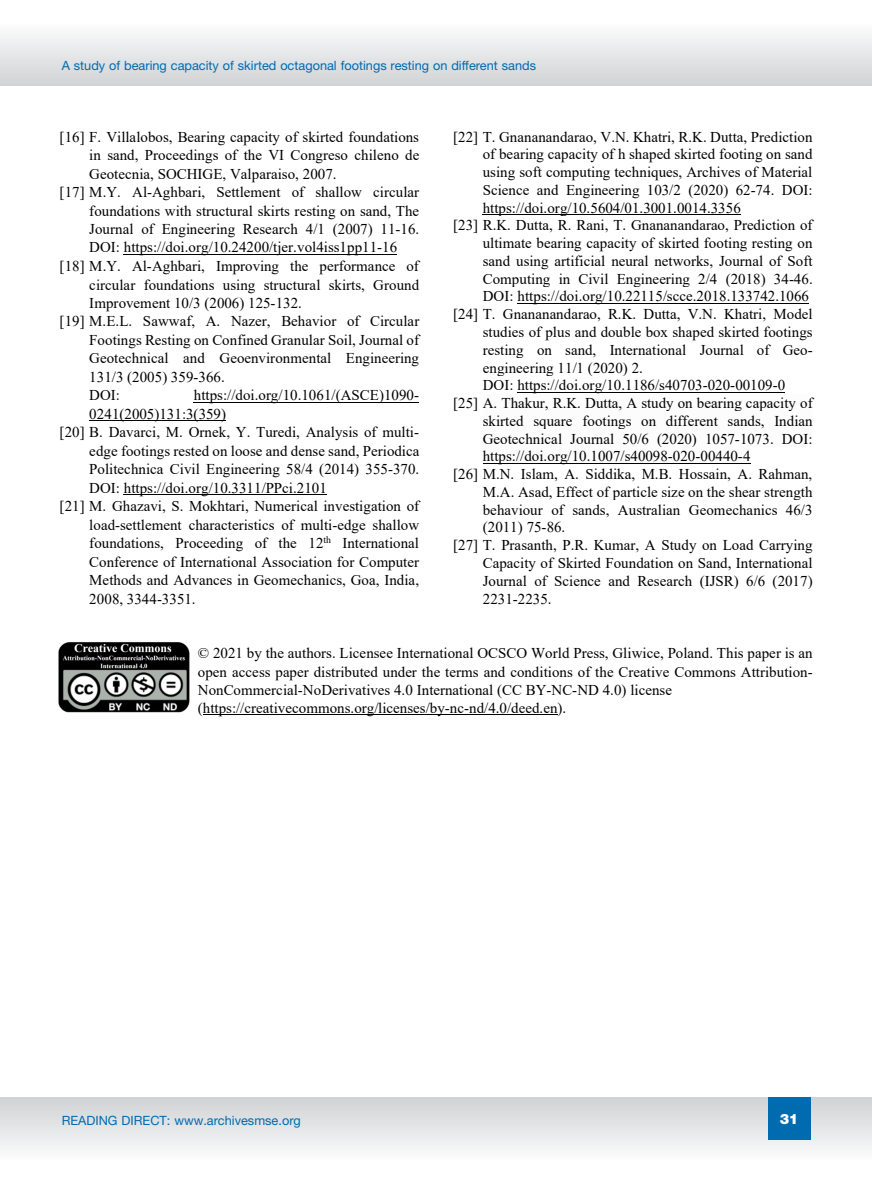
<style>
.page{position:relative;width:872px;height:1191px;background:#fff}
.page>*{position:absolute;margin:0;border:0;box-sizing:border-box;transform-origin:0 0}
.t1{font:15px/18.1px "Times New Roman";letter-spacing:.005em;color:#000}
.t2{font:900 14.25px "Helvetica Neue LT Pro";color:#fff}
.t3{font:12.75px "Helvetica Neue LT Pro";color:#006baf}
</style>
<div class="page">
<svg style="left:0;top:35px;width:872px;height:50px"></svg>
<svg style="left:0;top:1097px;width:872px;height:52px"></svg>
<div style="left:767px;top:1097px;width:43px;height:43px;background:#006baf"></div>
<hr style="left:124px;top:254px;width:273px;height:1px;background:#000">
<hr style="left:194px;top:402px;width:225px;height:1px;background:#000">
<hr style="left:89px;top:420px;width:137px;height:1px;background:#000">
<hr style="left:124px;top:494px;width:203px;height:1px;background:#000">
<hr style="left:483px;top:214px;width:258px;height:1px;background:#000">
<hr style="left:517px;top:303px;width:292px;height:1px;background:#000">
<hr style="left:517px;top:392px;width:268px;height:1px;background:#000">
<hr style="left:483px;top:463px;width:267px;height:1px;background:#000">
<hr style="left:203px;top:714px;width:354px;height:1px;background:#000">
<img style="left:59px;top:642px;width:130px;height:70px">
<p class="t3" style="left:62px;top:57px;width:476px">A study of bearing capacity of skirted octagonal footings resting on different sands</p>
<p class="t1" style="left:60px;top:127px;width:361px">[16] F. Villalobos, Bearing capacity of skirted foundations</p>
<p class="t1" style="left:89px;top:145px;width:331px">in sand, Proceedings of the VI Congreso chileno de</p>
<p class="t1" style="left:89px;top:164px;width:249px">Geotecnia, SOCHIGE, Valparaiso, 2007.</p>
<p class="t1" style="left:60px;top:183px;width:361px">[17] M.Y. Al-Aghbari, Settlement of shallow circular</p>
<p class="t1" style="left:89px;top:201px;width:331px">foundations with structural skirts resting on sand, The</p>
<p class="t1" style="left:89px;top:219px;width:331px">Journal of Engineering Research 4/1 (2007) 11-16.</p>
<p class="t1" style="left:89px;top:238px;width:309px">DOI: https://doi.org/10.24200/tjer.vol4iss1pp11-16</p>
<p class="t1" style="left:60px;top:256px;width:361px">[18] M.Y. Al-Aghbari, Improving the performance of</p>
<p class="t1" style="left:89px;top:275px;width:331px">circular foundations using structural skirts, Ground</p>
<p class="t1" style="left:89px;top:293px;width:214px">Improvement 10/3 (2006) 125-132.</p>
<p class="t1" style="left:60px;top:312px;width:361px">[19] M.E.L. Sawwaf, A. Nazer, Behavior of Circular</p>
<p class="t1" style="left:89px;top:330px;width:331px">Footings Resting on Confined Granular Soil, Journal of</p>
<p class="t1" style="left:89px;top:349px;width:331px">Geotechnical and Geoenvironmental Engineering</p>
<p class="t1" style="left:89px;top:367px;width:137px">131/3 (2005) 359-366.</p>
<p class="t1" style="left:89px;top:386px;width:32px">DOI:</p>
<p class="t1" style="left:194px;top:386px;width:227px">https://doi.org/10.1061/(ASCE)1090-</p>
<p class="t1" style="left:89px;top:404px;width:138px">0241(2005)131:3(359)</p>
<p class="t1" style="left:60px;top:423px;width:361px">[20] B. Davarci, M. Ornek, Y. Turedi, Analysis of multi-</p>
<p class="t1" style="left:89px;top:441px;width:331px">edge footings rested on loose and dense sand, Periodica</p>
<p class="t1" style="left:89px;top:460px;width:331px">Politechnica Civil Engineering 58/4 (2014) 355-370.</p>
<p class="t1" style="left:89px;top:478px;width:239px">DOI: https://doi.org/10.3311/PPci.2101</p>
<p class="t1" style="left:60px;top:496px;width:361px">[21] M. Ghazavi, S. Mokhtari, Numerical investigation of</p>
<p class="t1" style="left:89px;top:515px;width:331px">load-settlement characteristics of multi-edge shallow</p>
<p class="t1" style="left:89px;top:533px;width:331px">foundations, Proceeding of the 12<sup>th</sup> International</p>
<p class="t1" style="left:89px;top:552px;width:331px">Conference of International Association for Computer</p>
<p class="t1" style="left:89px;top:570px;width:331px">Methods and Advances in Geomechanics, Goa, India,</p>
<p class="t1" style="left:89px;top:589px;width:108px">2008, 3344-3351.</p>
<p class="t1" style="left:453px;top:127px;width:361px">[22] T. Gnananandarao, V.N. Khatri, R.K. Dutta, Prediction</p>
<p class="t1" style="left:483px;top:145px;width:331px">of bearing capacity of h shaped skirted footing on sand</p>
<p class="t1" style="left:483px;top:163px;width:331px">using soft computing techniques, Archives of Material</p>
<p class="t1" style="left:483px;top:180px;width:331px">Science and Engineering 103/2 (2020) 62-74. DOI:</p>
<p class="t1" style="left:483px;top:198px;width:259px">https://doi.org/10.5604/01.3001.0014.3356</p>
<p class="t1" style="left:453px;top:216px;width:361px">[23] R.K. Dutta, R. Rani, T. Gnananandarao, Prediction of</p>
<p class="t1" style="left:483px;top:233px;width:331px">ultimate bearing capacity of skirted footing resting on</p>
<p class="t1" style="left:483px;top:251px;width:331px">sand using artificial neural networks, Journal of Soft</p>
<p class="t1" style="left:483px;top:269px;width:331px">Computing in Civil Engineering 2/4 (2018) 34-46.</p>
<p class="t1" style="left:483px;top:287px;width:328px">DOI: https://doi.org/10.22115/scce.2018.133742.1066</p>
<p class="t1" style="left:453px;top:305px;width:361px">[24] T. Gnananandarao, R.K. Dutta, V.N. Khatri, Model</p>
<p class="t1" style="left:483px;top:322px;width:331px">studies of plus and double box shaped skirted footings</p>
<p class="t1" style="left:483px;top:340px;width:331px">resting on sand, International Journal of Geo-</p>
<p class="t1" style="left:483px;top:358px;width:162px">engineering 11/1 (2020) 2.</p>
<p class="t1" style="left:483px;top:375px;width:304px">DOI: https://doi.org/10.1186/s40703-020-00109-0</p>
<p class="t1" style="left:453px;top:393px;width:361px">[25] A. Thakur, R.K. Dutta, A study on bearing capacity of</p>
<p class="t1" style="left:483px;top:411px;width:331px">skirted square footings on different sands, Indian</p>
<p class="t1" style="left:483px;top:429px;width:331px">Geotechnical Journal 50/6 (2020) 1057-1073. DOI:</p>
<p class="t1" style="left:483px;top:447px;width:269px">https://doi.org/10.1007/s40098-020-00440-4</p>
<p class="t1" style="left:453px;top:464px;width:361px">[26] M.N. Islam, A. Siddika, M.B. Hossain, A. Rahman,</p>
<p class="t1" style="left:483px;top:482px;width:331px">M.A. Asad, Effect of particle size on the shear strength</p>
<p class="t1" style="left:483px;top:500px;width:331px">behaviour of sands, Australian Geomechanics 46/3</p>
<p class="t1" style="left:483px;top:518px;width:84px">(2011) 75-86.</p>
<p class="t1" style="left:453px;top:535px;width:361px">[27] T. Prasanth, P.R. Kumar, A Study on Load Carrying</p>
<p class="t1" style="left:483px;top:553px;width:331px">Capacity of Skirted Foundation on Sand, International</p>
<p class="t1" style="left:483px;top:571px;width:331px">Journal of Science and Research (IJSR) 6/6 (2017)</p>
<p class="t1" style="left:483px;top:589px;width:70px">2231-2235.</p>
<p class="t1" style="left:198px;top:644px;width:616px">© 2021 by the authors. Licensee International OCSCO World Press, Gliwice, Poland. This paper is an open access paper distributed under the terms and conditions of the Creative Commons Attribution-NonCommercial-NoDerivatives 4.0 International (CC BY-NC-ND 4.0) license (https://creativecommons.org/licenses/by-nc-nd/4.0/deed.en).</p>
<p class="t3" style="left:62px;top:1112px;width:241px">READING DIRECT: www.archivesmse.org</p>
<p class="t2" style="left:779px;top:1110px;width:20px">31</p>
</div>
